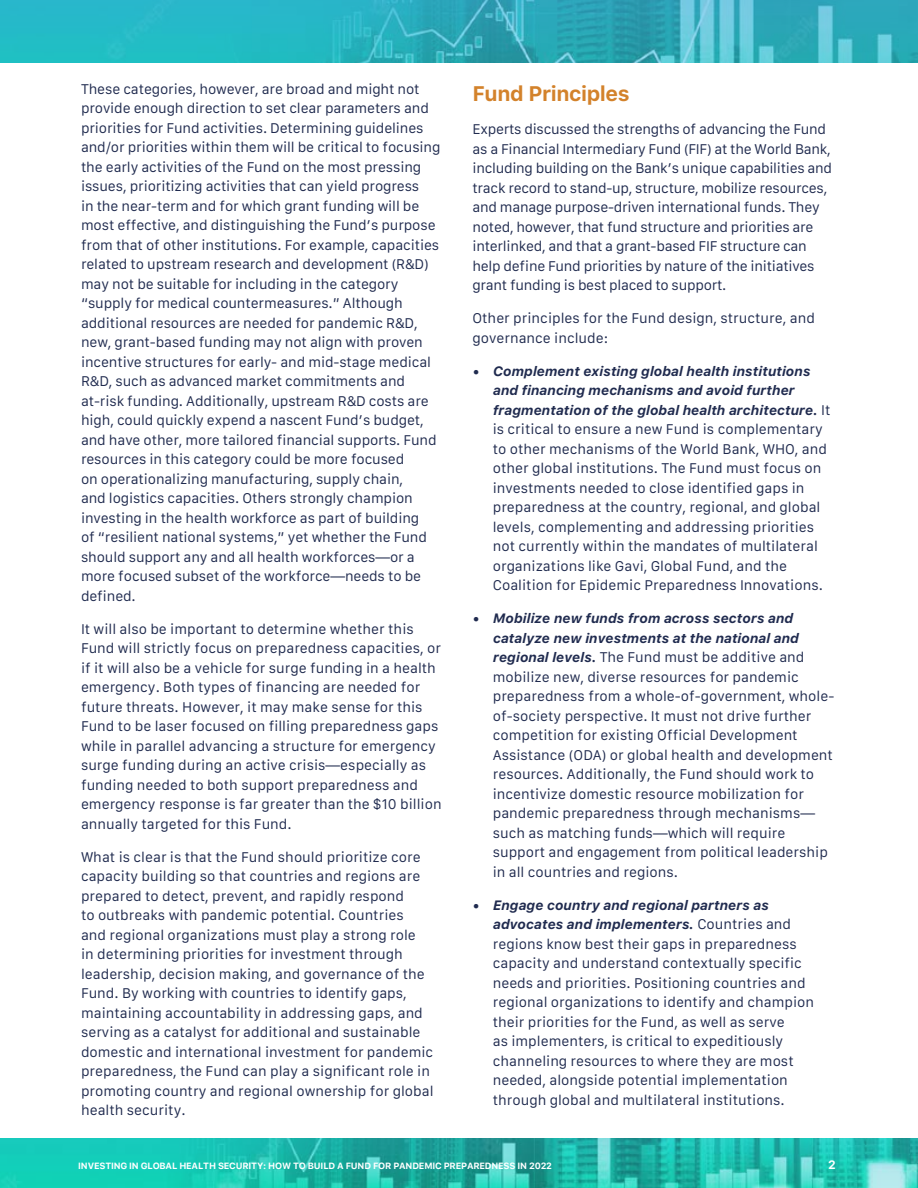
<style>
.page{position:relative;width:918px;height:1188px;background:#fff}
.page>*{position:absolute;margin:0;border:0;box-sizing:border-box;transform-origin:0 0}
.A_head{font:700 21px "Galvji";letter-spacing:-.02em;color:#d3822b}
.Footnote{font:13.5px/19.5px "Galvji";color:#202b4f}
.Footnote-2{font:13.5px/19.5px "Galvji";letter-spacing:-.02em;color:#202b4f}
.t1{font:700 12px "Galvji";color:#fff}
.t2{font:700 9px "Galvji";letter-spacing:-.02em;color:#fff}
.s1{font-weight:700;font-style:italic}
</style>
<div class="page">
<img style="left:0;top:1138px;width:918px;height:50px">
<img style="left:0;top:0;width:918px;height:63px">
<p class="Footnote" style="left:81px;top:80px;width:361px">These categories, however, are broad and might not provide enough direction to set clear parameters and priorities for Fund activities. Determining guidelines and/or priorities within them will be critical to focusing the early activities of the Fund on the most pressing issues, prioritizing activities that can yield progress<br>in the near-term and for which grant funding will be most effective, and distinguishing the Fund’s purpose from that of other institutions. For example, capacities related to upstream research and development (R&amp;D) may not be suitable for including in the category “supply for medical countermeasures.” Although additional resources are needed for pandemic R&amp;D, new, grant-based funding may not align with proven incentive structures for early- and mid-stage medical R&amp;D, such as advanced market commitments and at-risk funding. Additionally, upstream R&amp;D costs are high, could quickly expend a nascent Fund’s budget, and have other, more tailored financial supports. Fund resources in this category could be more focused<br>on operationalizing manufacturing, supply chain,<br>and logistics capacities. Others strongly champion investing in the health workforce as part of building<br>of “resilient national systems,” yet whether the Fund should support any and all health workforces—or a more focused subset of the workforce—needs to be defined.</p>
<p class="Footnote" style="left:81px;top:620px;width:362px">It will also be important to determine whether this Fund will strictly focus on preparedness capacities, or if it will also be a vehicle for surge funding in a health emergency. Both types of financing are needed for future threats. However, it may make sense for this Fund to be laser focused on filling preparedness gaps while in parallel advancing a structure for emergency surge funding during an active crisis—especially as funding needed to both support preparedness and emergency response is far greater than the $10 billion annually targeted for this Fund.</p>
<p class="Footnote" style="left:81px;top:848px;width:354px">What is clear is that the Fund should prioritize core capacity building so that countries and regions are prepared to detect, prevent, and rapidly respond<br>to outbreaks with pandemic potential. Countries<br>and regional organizations must play a strong role<br>in determining priorities for investment through leadership, decision making, and governance of the Fund. By working with countries to identify gaps, maintaining accountability in addressing gaps, and serving as a catalyst for additional and sustainable domestic and international investment for pandemic preparedness, the Fund can play a significant role in promoting country and regional ownership for global health security.</p>
<p class="A_head" style="left:472px;top:81px;width:159px">Fund Principles</p>
<p class="Footnote-2" style="left:472px;top:120px;width:361px">Experts discussed the strengths of advancing the Fund as a Financial Intermediary Fund (FIF) at the World Bank, including building on the Bank’s unique capabilities and track record to stand-up, structure, mobilize resources, and manage purpose-driven international funds. They noted, however, that fund structure and priorities are interlinked, and that a grant-based FIF structure can help define Fund priorities by nature of the initiatives grant funding is best placed to support.</p>
<p class="Footnote" style="left:472px;top:309px;width:344px">Other principles for the Fund design, structure, and governance include:</p>
<p class="Footnote" style="left:493px;top:362px;width:339px;text-indent:-20px"><span class="s1">• Complement existing global health institutions and financing mechanisms and avoid further fragmentation of the global health architecture.</span> It is critical to ensure a new Fund is complementary to other mechanisms of the World Bank, WHO, and other global institutions. The Fund must focus on investments needed to close identified gaps in preparedness at the country, regional, and global levels, complementing and addressing priorities not currently within the mandates of multilateral organizations like Gavi, Global Fund, and the Coalition for Epidemic Preparedness Innovations.</p>
<p class="Footnote" style="left:493px;top:609px;width:343px;text-indent:-20px"><span class="s1">• Mobilize new funds from across sectors and catalyze new investments at the national and regional levels.</span> The Fund must be additive and mobilize new, diverse resources for pandemic preparedness from a whole-of-government, whole&shy;of-society perspective. It must not drive further competition for existing Official Development Assistance (ODA) or global health and development resources. Additionally, the Fund should work to incentivize domestic resource mobilization for pandemic preparedness through mechanisms— such as matching funds—which will require support and engagement from political leadership in all countries and regions.</p>
<p class="Footnote" style="left:493px;top:896px;width:323px;text-indent:-20px"><span class="s1">• Engage country and regional partners as advocates and implementers.</span> Countries and regions know best their gaps in preparedness capacity and understand contextually specific needs and priorities. Positioning countries and regional organizations to identify and champion their priorities for the Fund, as well as serve<br>as implementers, is critical to expeditiously channeling resources to where they are most needed, alongside potential implementation through global and multilateral institutions.</p>
<p class="t2" style="left:78px;top:1161px;width:475px">INVESTING IN GLOBAL HEALTH SECURITY: HOW TO BUILD A FUND FOR PANDEMIC PREPAREDNESS IN 2022</p>
<p class="t1" style="left:828px;top:1158px;width:9px">2</p>
</div>
